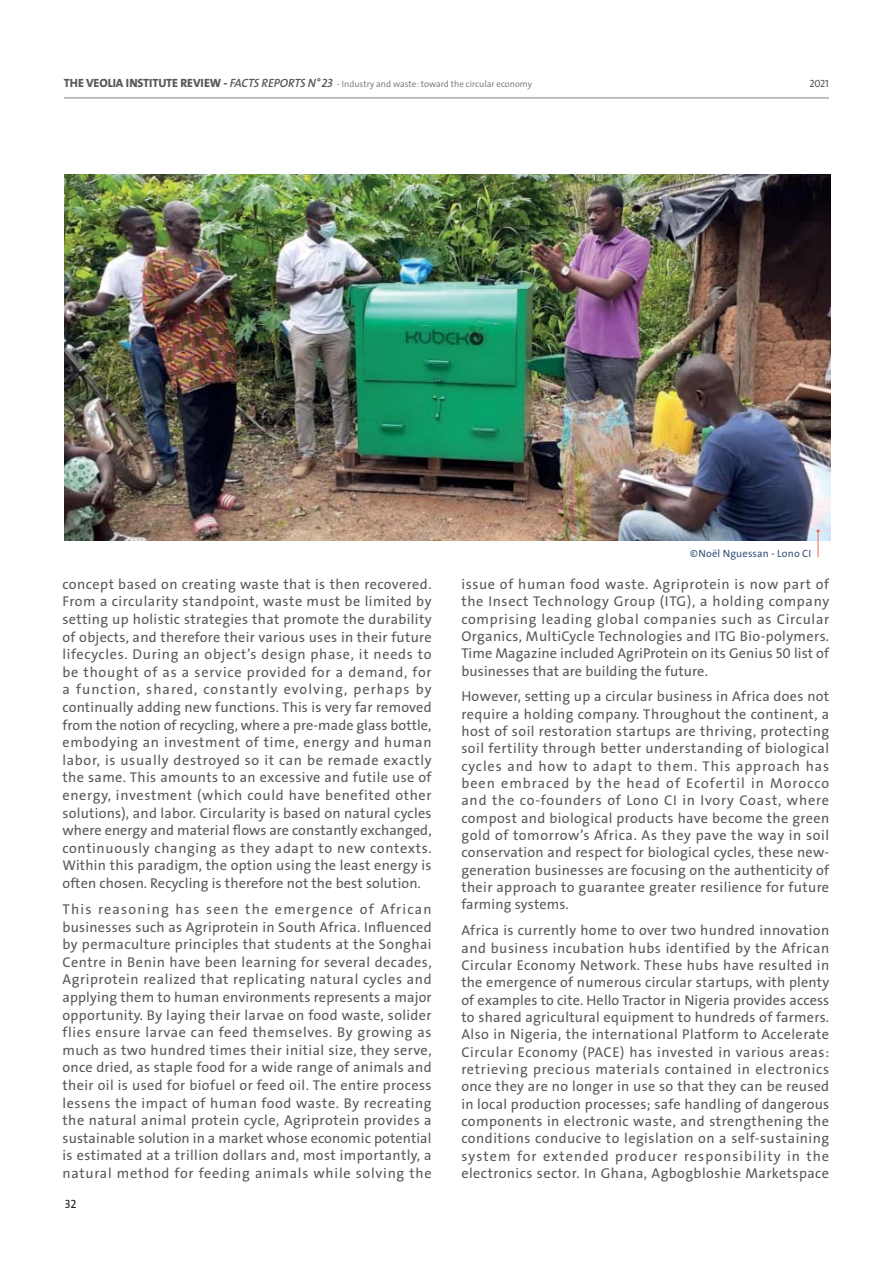
<style>
.page{position:relative;width:893px;height:1263px;background:#fff}
.page>*{position:absolute;margin:0;border:0;box-sizing:border-box;transform-origin:0 0}
.t1{font:14.25px/17.5px "The Sans Veolia W5 Pla";letter-spacing:.02em;color:#58595b;text-align:justify}
.t2{font:12px "The Sans Veolia W5 Pla";color:#231f20}
.t3{font:10.5px "The Sans Veolia W5 Pla";letter-spacing:.02em;color:#345275}
.t4{font:10.5px "The Sans Veolia W5 Pla";color:#58595b}
.t5{font:9px "The Sans Veolia W4 Se Lig";color:#6d6e70}
.s1{font-family:"The Sans Veolia W8 Ex Bld";font-size:12px;color:#58595b}
.s2{font-family:"The Sans Veolia W6 Se Bld It";font-size:12px;color:#58595b}
</style>
<div class="page">
<img style="left:65px;top:174px;width:765px;height:366px">
<svg style="left:816px;top:529px;width:3px;height:28px"></svg>
<hr style="left:64px;top:98px;width:765px;height:1px;background:#808285">
<p class="t5" style="left:64px;top:79px;width:470px"><span class="s1">THE VEOLIA INSTITUTE REVIEW -</span> <span class="s2">FACTS REPORTS N° 23</span> - Industry and waste: toward the circular economy</p>
<p class="t4" style="left:810px;top:78px;width:21px">2021</p>
<p class="t1" style="left:63px;top:576px;width:371px">concept based on creating waste that is then recovered.<br>From a circularity standpoint, waste must be limited by setting up holistic strategies that promote the durability of objects, and therefore their various uses in their future lifecycles. During an object’s design phase, it needs to be thought of as a service provided for a demand, for a function, shared, constantly evolving, perhaps by continually adding new functions. This is very far removed from the notion of recycling, where a pre-made glass bottle, embodying an investment of time, energy and human labor, is usually destroyed so it can be remade exactly the same. This amounts to an excessive and futile use of energy, investment (which could have benefited other solutions), and labor. Circularity is based on natural cycles where energy and material flows are constantly exchanged, continuously changing as they adapt to new contexts.<br>Within this paradigm, the option using the least energy is often chosen. Recycling is therefore not the best solution.</p>
<p class="t1" style="left:63px;top:901px;width:371px">This reasoning has seen the emergence of African businesses such as Agriprotein in South Africa. Influenced by permaculture principles that students at the Songhai Centre in Benin have been learning for several decades, Agriprotein realized that replicating natural cycles and applying them to human environments represents a major opportunity. By laying their larvae on food waste, solider flies ensure larvae can feed themselves. By growing as much as two hundred times their initial size, they serve, once dried, as staple food for a wide range of animals and their oil is used for biofuel or feed oil. The entire process lessens the impact of human food waste. By recreating the natural animal protein cycle, Agriprotein provides a sustainable solution in a market whose economic potential is estimated at a trillion dollars and, most importantly, a natural method for feeding animals while solving the</p>
<p class="t2" style="left:65px;top:1198px;width:13px">32</p>
<p class="t3" style="left:690px;top:548px;width:123px">©Noël Nguessan - Lono CI</p>
<p class="t1" style="left:461px;top:576px;width:369px">issue of human food waste. Agriprotein is now part of the Insect Technology Group (ITG), a holding company comprising leading global companies such as Circular Organics, MultiCycle Technologies and ITG Bio-polymers.<br>Time Magazine included AgriProtein on its Genius 50 list of businesses that are building the future.</p>
<p class="t1" style="left:461px;top:688px;width:369px">However, setting up a circular business in Africa does not require a holding company. Throughout the continent, a host of soil restoration startups are thriving, protecting soil fertility through better understanding of biological cycles and how to adapt to them. This approach has been embraced by the head of Ecofertil in Morocco and the co-founders of Lono CI in Ivory Coast, where compost and biological products have become the green gold of tomorrow’s Africa. As they pave the way in soil conservation and respect for biological cycles, these new&shy;generation businesses are focusing on the authenticity of their approach to guarantee greater resilience for future farming systems.</p>
<p class="t1" style="left:461px;top:922px;width:369px">Africa is currently home to over two hundred innovation and business incubation hubs identified by the African Circular Economy Network. These hubs have resulted in the emergence of numerous circular startups, with plenty of examples to cite. Hello Tractor in Nigeria provides access to shared agricultural equipment to hundreds of farmers.<br>Also in Nigeria, the international Platform to Accelerate Circular Economy (PACE) has invested in various areas: retrieving precious materials contained in electronics once they are no longer in use so that they can be reused in local production processes; safe handling of dangerous components in electronic waste, and strengthening the conditions conducive to legislation on a self-sustaining system for extended producer responsibility in the electronics sector. In Ghana, Agbogbloshie Marketspace</p>
</div>
